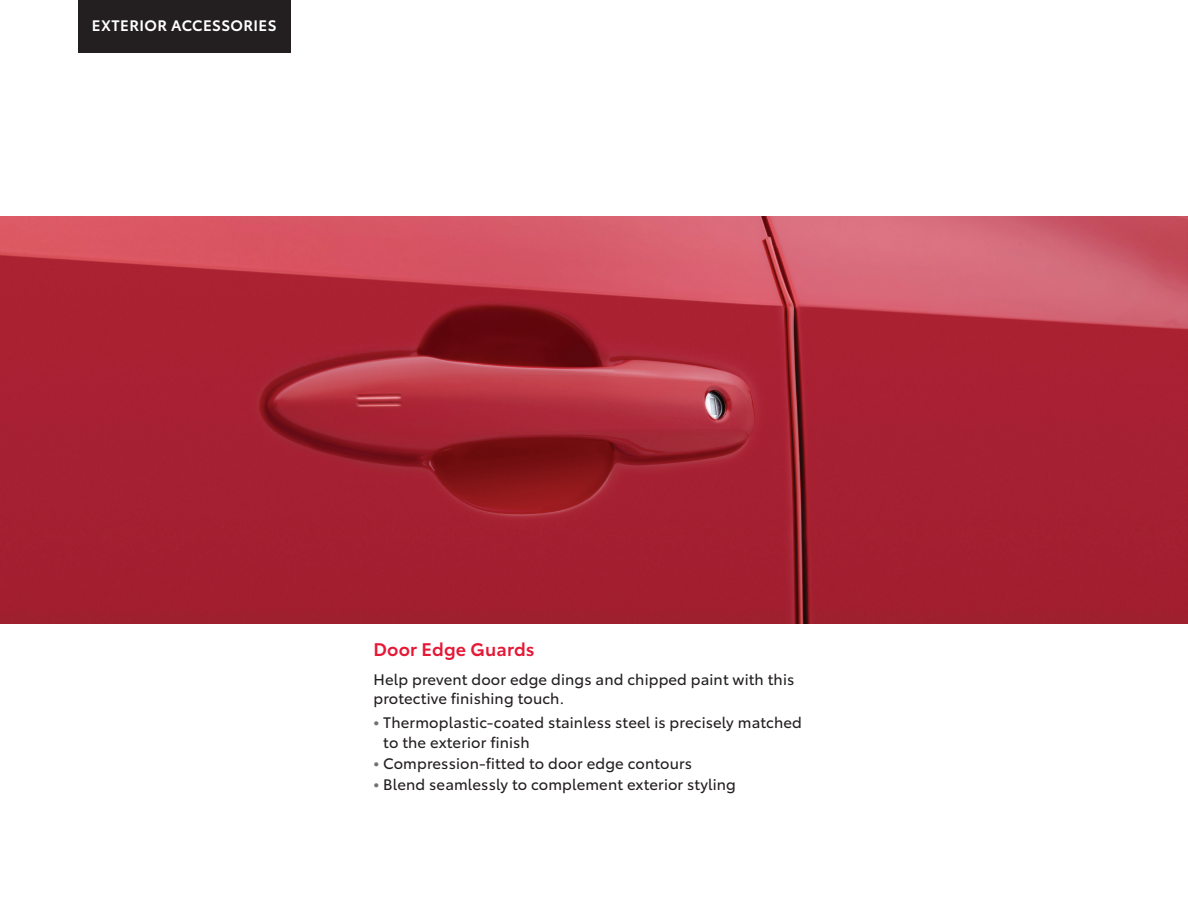
<style>
.page{position:relative;width:1188px;height:918px;background:#fff}
.page>*{position:absolute;margin:0;border:0;box-sizing:border-box;transform-origin:0 0}
.t1{font:600 18px "Toyota Type";letter-spacing:.01em;color:#e51836}
.t2{font:15px/19.5px "Toyota Type";letter-spacing:.01em;color:#231f20}
.t3{font:600 15px "Toyota Type";letter-spacing:.025em;color:#fff}
.s1{font-weight:700;color:#717074}
</style>
<div class="page">
<div style="left:78px;top:0;width:212px;height:52px;background:#231f20"></div>
<img style="left:0;top:216px;width:1188px;height:408px">
<p class="t3" style="left:92px;top:14px;width:186px">EXTERIOR ACCESSORIES</p>
<p class="t1" style="left:374px;top:636px;width:163px">Door Edge Guards</p>
<p class="t2" style="left:374px;top:668px;width:422px">Help prevent door edge dings and chipped paint with this protective finishing touch.</p>
<p class="t2" style="left:383px;top:712px;width:420px;text-indent:-10px"><span class="s1">•</span> Thermoplastic-coated stainless steel is precisely matched to the exterior finish</p>
<p class="t2" style="left:374px;top:752px;width:320px"><span class="s1">•</span> Compression-fitted to door edge contours</p>
<p class="t2" style="left:374px;top:773px;width:364px"><span class="s1">•</span> Blend seamlessly to complement exterior styling</p>
</div>
